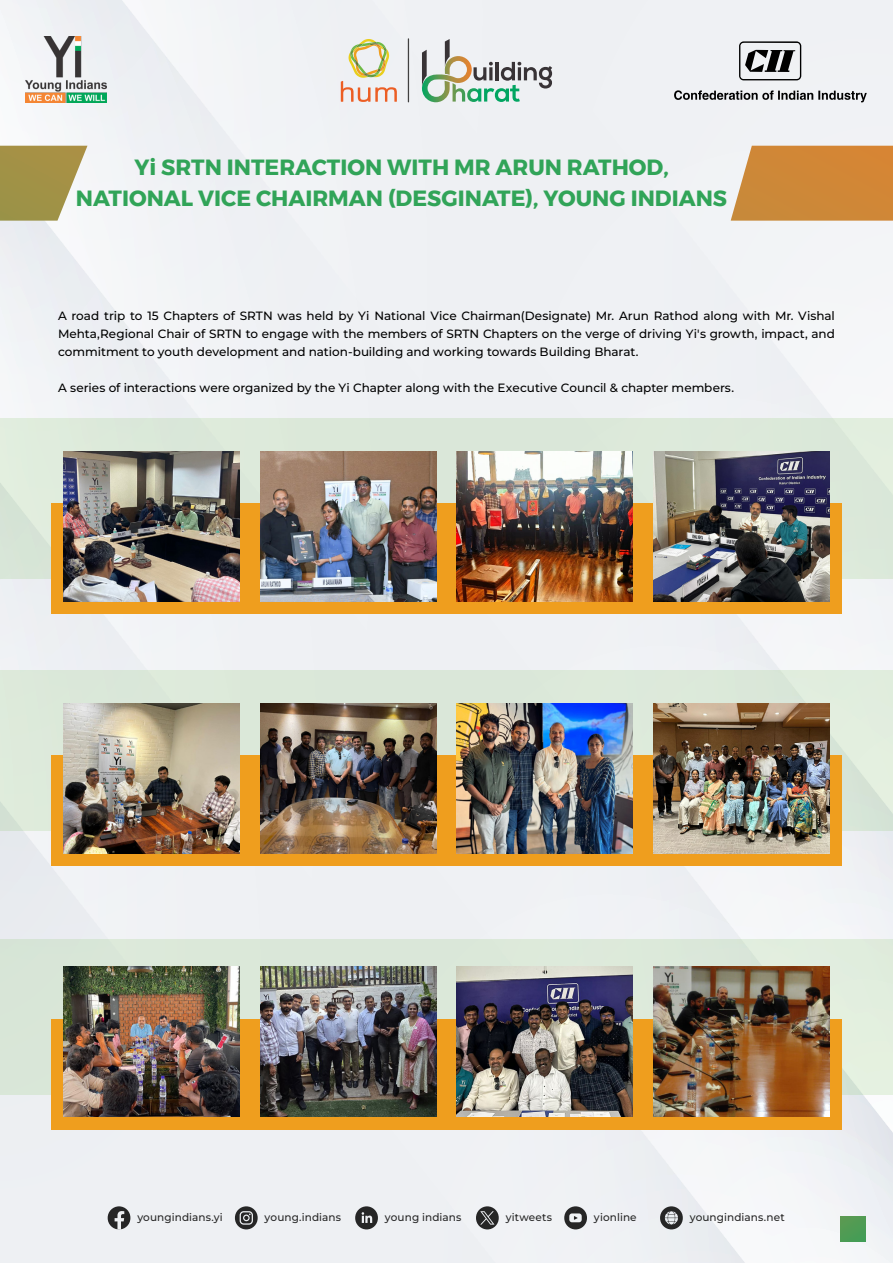
<style>
.page{position:relative;width:893px;height:1263px;background:#eef0f3}
.page>*{position:absolute;margin:0;border:0;box-sizing:border-box;transform-origin:0 0}
.t1{font:700 21.9px/31px "Montserrat";color:#31a458;text-align:center}
.t2{font:100 12px/18px "Montserrat";color:#000;text-align:justify}
.t3{font:500 10.65px "Montserrat";letter-spacing:.01em;color:#262626}
</style>
<div class="page">
<svg style="left:0;top:36px;width:107px;height:188px"></svg>
<svg style="left:579px;top:102px;width:314px;height:1161px"></svg>
<svg style="left:739px;top:41px;width:62px;height:39px"></svg>
<svg style="left:674px;top:90px;width:193px;height:12px"></svg>
<img style="left:25px;top:37px;width:81px;height:65px">
<svg style="left:340px;top:39px;width:212px;height:64px"></svg>
<hr style="left:408px;top:38px;width:1px;height:64px;background:#414141">
<svg style="left:355px;top:1129px;width:246px;height:134px"></svg>
<svg style="left:235px;top:1206px;width:23px;height:23px"></svg>
<svg style="left:108px;top:1206px;width:22px;height:23px"></svg>
<svg style="left:660px;top:1206px;width:23px;height:23px"></svg>
<svg style="left:731px;top:146px;width:162px;height:75px"></svg>
<svg style="left:0;top:146px;width:87px;height:75px"></svg>
<div style="left:840px;top:1216px;width:26px;height:26px;background:#4f9b54"></div>
<div style="left:0;top:419px;width:893px;height:160px;background:#dbe8d9"></div>
<div style="left:51px;top:503px;width:791px;height:111px;background:#ef9e1e"></div>
<div style="left:0;top:939px;width:893px;height:155px;background:#dbe8d9"></div>
<div style="left:51px;top:1019px;width:791px;height:110px;background:#ef9e1e"></div>
<img style="left:63px;top:452px;width:176px;height:149px">
<img style="left:260px;top:452px;width:176px;height:149px">
<img style="left:457px;top:452px;width:176px;height:149px">
<img style="left:654px;top:452px;width:176px;height:149px">
<div style="left:0;top:671px;width:893px;height:160px;background:#dce9da"></div>
<div style="left:51px;top:755px;width:791px;height:111px;background:#ef9e1e"></div>
<img style="left:63px;top:704px;width:176px;height:149px">
<img style="left:260px;top:704px;width:176px;height:149px">
<img style="left:457px;top:704px;width:176px;height:149px">
<img style="left:654px;top:704px;width:176px;height:149px">
<img style="left:63px;top:966px;width:176px;height:150px">
<img style="left:260px;top:966px;width:176px;height:150px">
<img style="left:457px;top:966px;width:176px;height:150px">
<img style="left:654px;top:966px;width:176px;height:150px">
<h1 class="t1" style="left:76px;top:152px;width:653px">Yi SRTN INTERACTION WITH MR ARUN RATHOD,<br>NATIONAL VICE CHAIRMAN (DESGINATE), YOUNG INDIANS</h1>
<p class="t2" style="left:58px;top:306px;width:778px">A road trip to 15 Chapters of SRTN was held by Yi National Vice Chairman(Designate) Mr. Arun Rathod along with Mr. Vishal Mehta,Regional Chair of SRTN to engage with the members of SRTN Chapters on the verge of driving Yi's growth, impact, and commitment to youth development and nation-building and working towards Building Bharat.</p>
<p class="t2" style="left:58px;top:378px;width:677px">A series of interactions were organized by the Yi Chapter along with the Executive Council &amp; chapter members.</p>
<p class="t3" style="left:137px;top:1210px;width:87px">youngindians.yi</p>
<p class="t3" style="left:265px;top:1210px;width:78px">young.indians</p>
<p class="t3" style="left:385px;top:1210px;width:78px">young indians</p>
<p class="t3" style="left:506px;top:1210px;width:48px">yitweets</p>
<p class="t3" style="left:594px;top:1210px;width:44px">yionline</p>
<p class="t3" style="left:690px;top:1210px;width:96px">youngindians.net</p>
</div>
